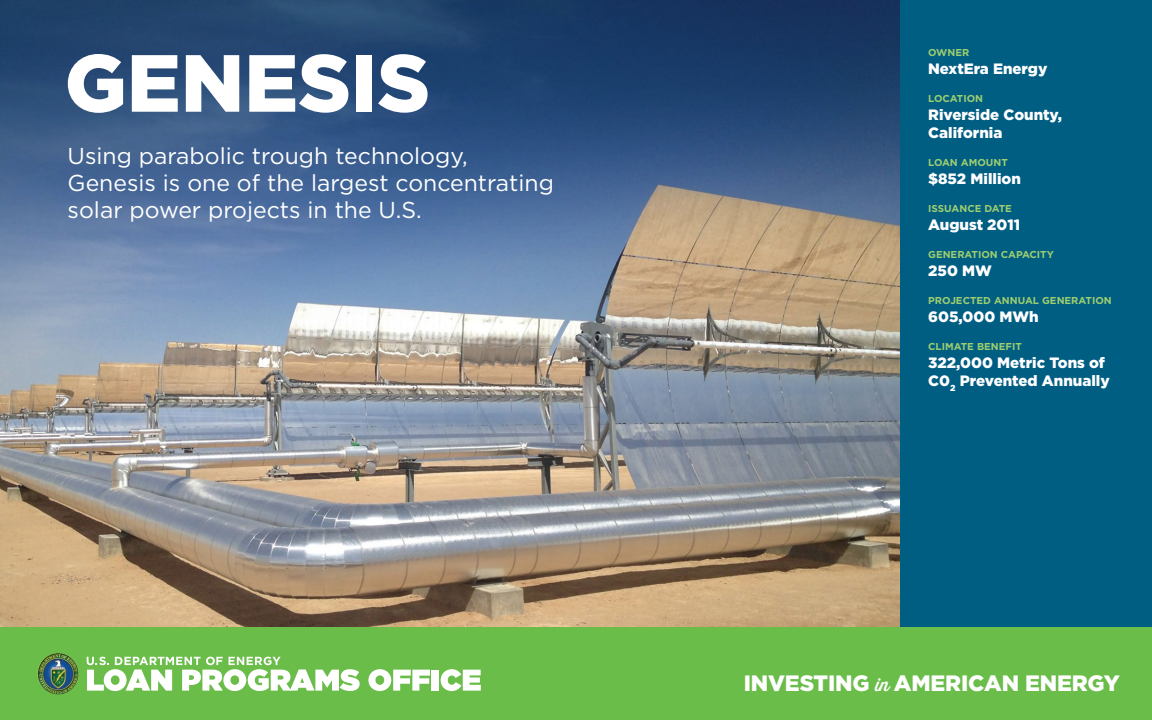
<style>
.page{position:relative;width:1152px;height:720px;background:#fff}
.page>*{position:absolute;margin:0;border:0;box-sizing:border-box;transform-origin:0 0}
.t1{font:900 80.8px "Gotham";color:#fff}
.t2{font:23px/27px "Gotham";color:#fff}
.t3{font:900 22.2px "Gotham";letter-spacing:-.005em;color:#fff}
.t4{font:900 15px/18px "Gotham";color:#fff}
.t5{font:700 10px "Gotham";color:#9dce6f}
.s1{font-family:"Thirsty Rough Reg";font-weight:400;font-size:17.9px}
</style>
<div class="page">
<img style="left:0;top:261px;width:900px;height:367px">
<svg style="left:0;top:0;width:900px;height:261px;background:#3d5a82"></svg>
<div style="left:900px;top:0;width:252px;height:720px;background:#005e83"></div>
<div style="left:0;top:628px;width:1152px;height:92px;background:#6abd49"></div>
<svg style="left:368px;top:669px;width:62px;height:22px"></svg>
<div style="left:432px;top:670px;width:7px;height:21px;background:#fff"></div>
<svg style="left:441px;top:669px;width:40px;height:22px"></svg>
<svg style="left:87px;top:657px;width:273px;height:34px"></svg>
<img style="left:37px;top:653px;width:42px;height:41px;border-radius:21px">
<h1 class="t1" style="left:65px;top:27px;width:367px">GENESIS</h1>
<h2 class="t2" style="left:68px;top:142px;width:488px">Using parabolic trough technology,<br>Genesis is one of the largest concentrating solar power projects in the U.S.</h2>
<p class="t5" style="left:928px;top:45px;width:43px">OWNER</p>
<p class="t4" style="left:928px;top:59px;width:121px">NextEra Energy</p>
<p class="t5" style="left:928px;top:91px;width:56px">LOCATION</p>
<p class="t4" style="left:928px;top:105px;width:135px">Riverside County,<br>California</p>
<p class="t5" style="left:928px;top:155px;width:81px">LOAN AMOUNT</p>
<p class="t4" style="left:928px;top:169px;width:94px">$852 Million</p>
<p class="t5" style="left:928px;top:201px;width:85px">ISSUANCE DATE</p>
<p class="t4" style="left:928px;top:215px;width:93px">August 2011</p>
<p class="t5" style="left:928px;top:247px;width:127px">GENERATION CAPACITY</p>
<p class="t4" style="left:928px;top:261px;width:65px">250 MW</p>
<p class="t5" style="left:928px;top:293px;width:185px">PROJECTED ANNUAL GENERATION</p>
<p class="t4" style="left:928px;top:307px;width:112px">605,000 MWh</p>
<p class="t5" style="left:928px;top:339px;width:95px">CLIMATE BENEFIT</p>
<p class="t4" style="left:928px;top:353px;width:183px">322,000 Metric Tons of<br>C0<sub>2</sub> Prevented Annually</p>
<h3 class="t3" style="left:744px;top:668px;width:378px">INVESTING <span class="s1">in</span> AMERICAN ENERGY</h3>
</div>
